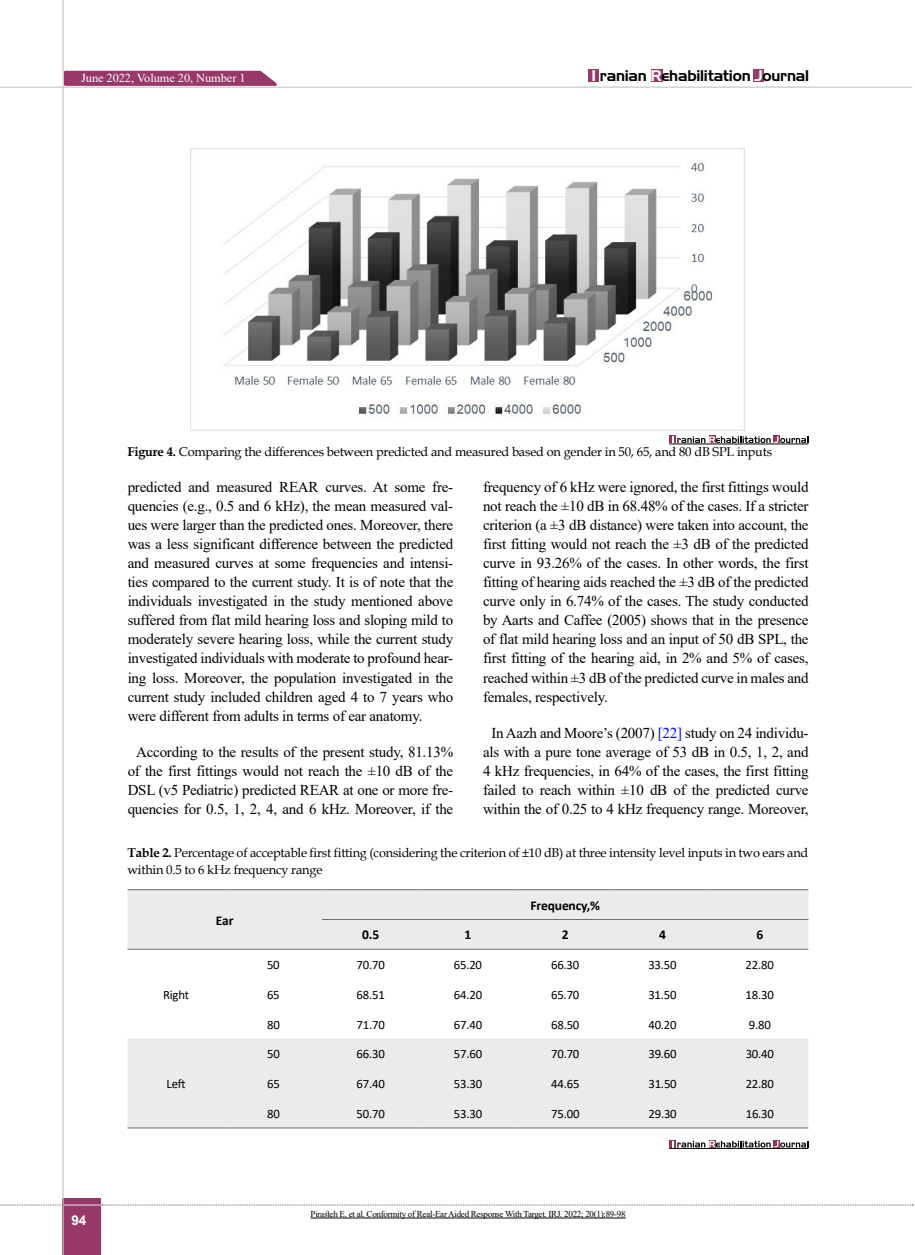
<style>
.page{position:relative;width:915px;height:1255px;background:#fff}
.page>*{position:absolute;margin:0;border:0;box-sizing:border-box;transform-origin:0 0}
.t1{font:15px/19px "Times New Roman";letter-spacing:-.015em;color:#000;text-align:justify}
.t2{font:15px "Aero Regular SWFTE";letter-spacing:-.015em;color:#000}
.t3{font:700 13.5px "Calibri";letter-spacing:-.01em;color:#000}
.t4{font:700 13.5px "Arial";color:#fff}
.t5{font:12.75px/16.5px "Book Antiqua";letter-spacing:-.015em;color:#000}
.t6{font:12.75px "Calibri";letter-spacing:-.015em;color:#000}
.t7{font:12.15px "Times New Roman";letter-spacing:-.005em;color:#fff}
.t8{font:9px "Times New Roman";letter-spacing:-.03em;color:#000}
.s1{color:#fff}
.s2{font-weight:700}
.s3{color:#00f}
</style>
<div class="page">
<div style="left:63px;top:1198px;width:38px;height:56px;background:#983868"></div>
<hr style="left:62px;top:0;width:2px;height:1254px;background:#c2c4c6">
<hr style="left:63px;top:1204px;width:38px;height:1px;background:#ebebec">
<svg style="left:0;top:1204px;width:63px;height:1px"></svg>
<div style="left:588px;top:69px;width:10px;height:13px;background:#983868"></div>
<div style="left:650px;top:69px;width:12px;height:13px;background:#983868"></div>
<div style="left:752px;top:69px;width:11px;height:13px;background:#983868"></div>
<svg style="left:62px;top:69px;width:222px;height:18px;background:#ac6187"></svg>
<svg style="left:102px;top:1204px;width:810px;height:1px"></svg>
<hr style="left:0;top:87px;width:911px;height:1px;background:#c2c4c6">
<img style="left:191px;top:149px;width:552px;height:281px">
<div style="left:669px;top:435px;width:6px;height:8px;background:#953263"></div>
<div style="left:708px;top:435px;width:7px;height:8px;background:#953263"></div>
<div style="left:772px;top:435px;width:7px;height:8px;background:#953263"></div>
<svg style="left:672px;top:436px;width:136px;height:7px"></svg>
<hr style="left:669px;top:443px;width:139px;height:1px;background:#000">
<svg style="left:127px;top:890px;width:681px;height:237px;fill:#ebebec"></svg>
<hr style="left:127px;top:1127px;width:98px;height:1px;background:#6d6e71">
<hr style="left:225px;top:1127px;width:97px;height:1px;background:#6d6e71">
<hr style="left:322px;top:1127px;width:97px;height:1px;background:#6d6e71">
<hr style="left:419px;top:1127px;width:97px;height:1px;background:#6d6e71">
<hr style="left:516px;top:1127px;width:97px;height:1px;background:#6d6e71">
<hr style="left:613px;top:1127px;width:97px;height:1px;background:#6d6e71">
<hr style="left:710px;top:1127px;width:98px;height:1px;background:#6d6e71">
<hr style="left:127px;top:889px;width:98px;height:1px;background:#6d6e71">
<hr style="left:225px;top:889px;width:97px;height:1px;background:#6d6e71">
<hr style="left:127px;top:948px;width:98px;height:1px;background:#6d6e71">
<hr style="left:225px;top:948px;width:97px;height:1px;background:#6d6e71">
<hr style="left:322px;top:889px;width:97px;height:1px;background:#6d6e71">
<hr style="left:419px;top:889px;width:97px;height:1px;background:#6d6e71">
<hr style="left:516px;top:889px;width:97px;height:1px;background:#6d6e71">
<hr style="left:613px;top:889px;width:97px;height:1px;background:#6d6e71">
<hr style="left:710px;top:889px;width:98px;height:1px;background:#6d6e71">
<hr style="left:322px;top:919px;width:97px;height:1px;background:#6d6e71">
<hr style="left:419px;top:919px;width:97px;height:1px;background:#6d6e71">
<hr style="left:516px;top:919px;width:97px;height:1px;background:#6d6e71">
<hr style="left:613px;top:919px;width:97px;height:1px;background:#6d6e71">
<hr style="left:710px;top:919px;width:98px;height:1px;background:#6d6e71">
<hr style="left:322px;top:948px;width:97px;height:1px;background:#6d6e71">
<hr style="left:419px;top:948px;width:97px;height:1px;background:#6d6e71">
<hr style="left:516px;top:948px;width:97px;height:1px;background:#6d6e71">
<hr style="left:613px;top:948px;width:97px;height:1px;background:#6d6e71">
<hr style="left:710px;top:948px;width:98px;height:1px;background:#6d6e71">
<div style="left:669px;top:1139px;width:6px;height:8px;background:#953263"></div>
<svg style="left:672px;top:1140px;width:136px;height:7px"></svg>
<hr style="left:669px;top:1148px;width:139px;height:1px;background:#000">
<hr style="left:310px;top:1217px;width:315px;height:1px;background:#000">
<p class="t7" style="left:81px;top:69px;width:166px">June 2022, Volume 20, Number 1</p>
<p class="t2" style="left:591px;top:67px;width:219px"><span class="s1">I</span> ranian <span class="s1">R</span>ehabilitation <span class="s1">J</span>ournal</p>
<p class="t5" style="left:127px;top:443px;width:646px"><span class="s2">Figure 4.</span> Comparing the differences between predicted and measured based on gender in 50, 65, and 80 dB SPL inputs</p>
<p class="t1" style="left:128px;top:477px;width:327px">predicted and measured REAR curves. At some fre&shy;quencies (e.g., 0.5 and 6 kHz), the mean measured val&shy;ues were larger than the predicted ones. Moreover, there was a less significant difference between the predicted and measured curves at some frequencies and intensi&shy;ties compared to the current study. It is of note that the individuals investigated in the study mentioned above suffered from flat mild hearing loss and sloping mild to moderately severe hearing loss, while the current study investigated individuals with moderate to profound hear&shy;ing loss. Moreover, the population investigated in the current study included children aged 4 to 7 years who were different from adults in terms of ear anatomy.</p>
<p class="t1" style="left:128px;top:741px;width:327px;text-align:center">According to the results of the present study, 81.13% of the first fittings would not reach the ±10 dB of the DSL (v5 Pediatric) predicted REAR at one or more fre&shy;quencies for 0.5, 1, 2, 4, and 6 kHz. Moreover, if the</p>
<p class="t1" style="left:483px;top:477px;width:327px">frequency of 6 kHz were ignored, the first fittings would not reach the ±10 dB in 68.48% of the cases. If a stricter criterion (a ±3 dB distance) were taken into account, the first fitting would not reach the ±3 dB of the predicted curve in 93.26% of the cases. In other words, the first fitting of hearing aids reached the ±3 dB of the predicted curve only in 6.74% of the cases. The study conducted by Aarts and Caffee (2005) shows that in the presence of flat mild hearing loss and an input of 50 dB SPL, the first fitting of the hearing aid, in 2% and 5% of cases, reached within ±3 dB of the predicted curve in males and females, respectively.</p>
<p class="t1" style="left:483px;top:722px;width:327px;text-align:center">In Aazh and Moore’s (2007) <span class="s3">[22]</span> study on 24 individu&shy;als with a pure tone average of 53 dB in 0.5, 1, 2, and 4 kHz frequencies, in 64% of the cases, the first fitting failed to reach within ±10 dB of the predicted curve within the of 0.25 to 4 kHz frequency range. Moreover,</p>
<p class="t5" style="left:127px;top:844px;width:682px"><span class="s2">Table 2.</span> Percentage of acceptable first fitting (considering the criterion of ±10 dB) at three intensity level inputs in two ears and within 0.5 to 6 kHz frequency range</p>
<p class="t3" style="left:216px;top:910px;width:19px">Ear</p>
<p class="t3" style="left:530px;top:895px;width:71px">Frequency,%</p>
<p class="t4" style="left:71px;top:1210px;width:17px">94</p>
<p class="t6" style="left:163px;top:985px;width:27px">Right</p>
<p class="t6" style="left:166px;top:1074px;width:21px">Left</p>
<p class="t3" style="left:362px;top:925px;width:19px">0.5</p>
<p class="t3" style="left:464px;top:925px;width:8px">1</p>
<p class="t3" style="left:561px;top:925px;width:8px">2</p>
<p class="t3" style="left:658px;top:925px;width:8px">4</p>
<p class="t3" style="left:756px;top:925px;width:8px">6</p>
<p class="t6" style="left:267px;top:956px;width:14px">50</p>
<p class="t6" style="left:356px;top:956px;width:30px">70.70</p>
<p class="t6" style="left:453px;top:956px;width:30px">65.20</p>
<p class="t6" style="left:551px;top:956px;width:30px">66.30</p>
<p class="t6" style="left:648px;top:956px;width:30px">33.50</p>
<p class="t6" style="left:745px;top:956px;width:30px">22.80</p>
<p class="t6" style="left:267px;top:985px;width:14px">65</p>
<p class="t6" style="left:356px;top:985px;width:30px">68.51</p>
<p class="t6" style="left:453px;top:985px;width:30px">64.20</p>
<p class="t6" style="left:551px;top:985px;width:30px">65.70</p>
<p class="t6" style="left:648px;top:985px;width:30px">31.50</p>
<p class="t6" style="left:745px;top:985px;width:30px">18.30</p>
<p class="t6" style="left:267px;top:1015px;width:14px">80</p>
<p class="t6" style="left:356px;top:1015px;width:30px">71.70</p>
<p class="t6" style="left:453px;top:1015px;width:30px">67.40</p>
<p class="t6" style="left:551px;top:1015px;width:30px">68.50</p>
<p class="t6" style="left:648px;top:1015px;width:30px">40.20</p>
<p class="t6" style="left:748px;top:1015px;width:24px">9.80</p>
<p class="t6" style="left:267px;top:1045px;width:14px">50</p>
<p class="t6" style="left:356px;top:1045px;width:30px">66.30</p>
<p class="t6" style="left:453px;top:1045px;width:30px">57.60</p>
<p class="t6" style="left:551px;top:1045px;width:30px">70.70</p>
<p class="t6" style="left:648px;top:1045px;width:30px">39.60</p>
<p class="t6" style="left:745px;top:1045px;width:30px">30.40</p>
<p class="t6" style="left:267px;top:1074px;width:14px">65</p>
<p class="t6" style="left:356px;top:1074px;width:30px">67.40</p>
<p class="t6" style="left:453px;top:1074px;width:30px">53.30</p>
<p class="t6" style="left:551px;top:1074px;width:30px">44.65</p>
<p class="t6" style="left:648px;top:1074px;width:30px">31.50</p>
<p class="t6" style="left:745px;top:1074px;width:30px">22.80</p>
<p class="t6" style="left:267px;top:1104px;width:14px">80</p>
<p class="t6" style="left:356px;top:1104px;width:30px">50.70</p>
<p class="t6" style="left:453px;top:1104px;width:30px">53.30</p>
<p class="t6" style="left:551px;top:1104px;width:30px">75.00</p>
<p class="t6" style="left:648px;top:1104px;width:30px">29.30</p>
<p class="t6" style="left:745px;top:1104px;width:30px">16.30</p>
<p class="t8" style="left:310px;top:1207px;width:316px">Pirasteh E. et al. Conformity of Real-Ear Aided Response With Target. IRJ. 2022; 20(1):89-98</p>
</div>
